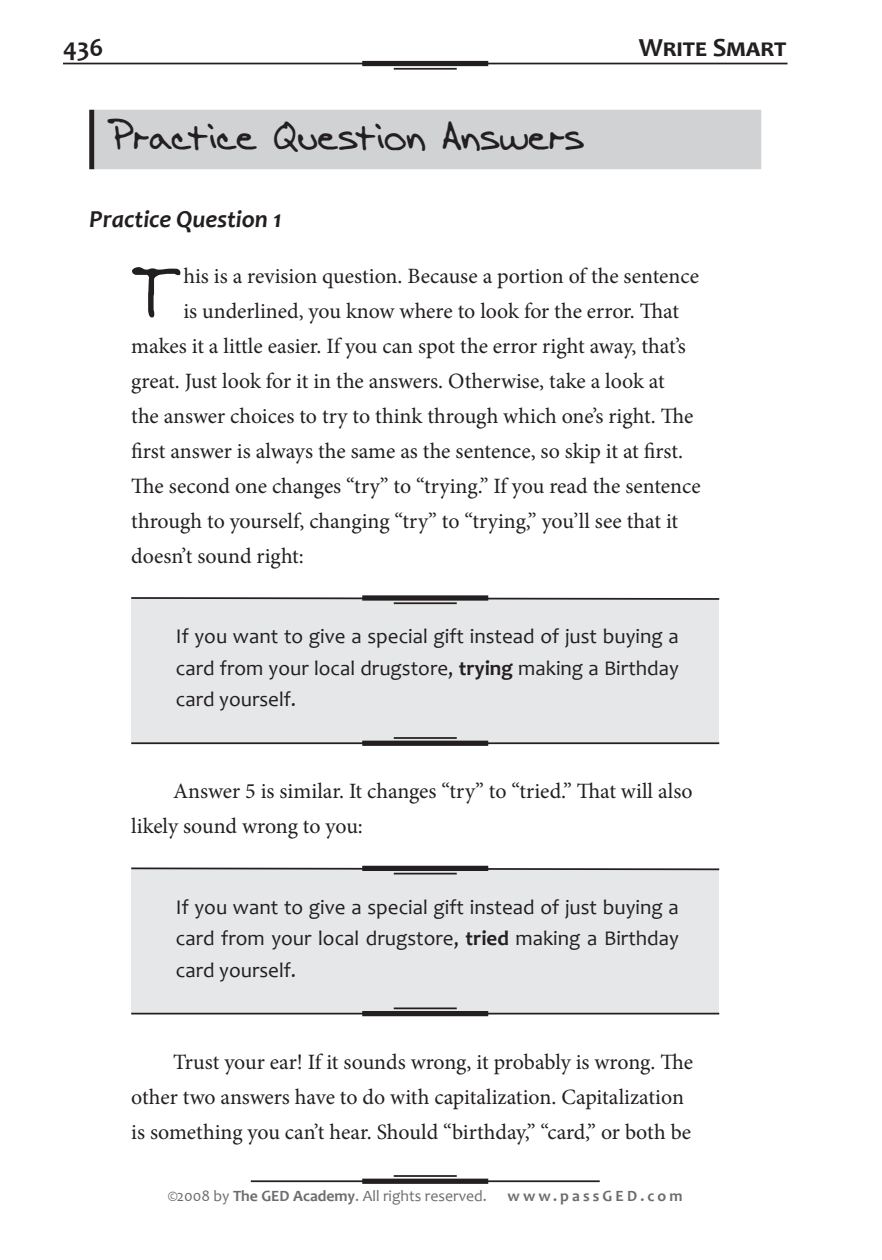
<style>
.page{position:relative;width:882px;height:1260px;background:#fff}
.page>*{position:absolute;margin:0;border:0;box-sizing:border-box;transform-origin:0 0}
.First_Paragraph{font:75.77px "A Enigma Scrawl 4 BRK";color:#231f20}
.Head1{font:42px "A Enigma Scrawl 4 BRK";color:#231f20}
.t1{font:700 26.25px "Candara";letter-spacing:.035em;color:#231f20}
.t2{font:700 26.25px "Candara";color:#231f20}
.Head2{font:italic 700 24.5px "Candara";color:#231f20}
.First_Paragraph-2{font:21.88px "Minion Pro";color:#231f20}
.Text{font:21.88px/35px "Minion Pro";letter-spacing:-.005em;color:#231f20}
.t3{font:21px/31.5px "Candara";color:#231f20;text-align:justify}
.t4{font:15.75px "Candara";color:#6c6d70}
.t5{font:700 15.75px "Candara";letter-spacing:.2em;color:#6c6d70}
.s1{font-weight:700}
</style>
<div class="page">
<div style="left:362px;top:1179px;width:126px;height:5px;background:#231f20"></div>
<hr style="left:394px;top:1175px;width:63px;height:2px;background:#231f20">
<hr style="left:251px;top:1180px;width:349px;height:2px;background:#231f20">
<div style="left:362px;top:61px;width:126px;height:5px;background:#231f20"></div>
<hr style="left:394px;top:68px;width:63px;height:2px;background:#231f20">
<hr style="left:63px;top:63px;width:725px;height:1px;background:#231f20">
<div style="left:89px;top:110px;width:5px;height:59px;background:#231f20"></div>
<div style="left:94px;top:110px;width:667px;height:59px;background:#d1d2d4"></div>
<div style="left:131px;top:599px;width:588px;height:144px;background:#e6e7e9"></div>
<svg style="left:131px;top:596px;width:589px;height:5px"></svg>
<div style="left:362px;top:741px;width:126px;height:5px;background:#231f20"></div>
<div style="left:362px;top:595px;width:126px;height:6px;background:#231f20"></div>
<hr style="left:394px;top:602px;width:63px;height:2px;background:#231f20">
<hr style="left:394px;top:737px;width:63px;height:2px;background:#231f20">
<hr style="left:131px;top:742px;width:588px;height:2px;background:#231f20">
<div style="left:131px;top:869px;width:588px;height:145px;background:#e6e7e9"></div>
<svg style="left:131px;top:867px;width:589px;height:4px"></svg>
<div style="left:362px;top:1011px;width:126px;height:5px;background:#231f20"></div>
<div style="left:362px;top:866px;width:126px;height:5px;background:#231f20"></div>
<hr style="left:394px;top:873px;width:63px;height:2px;background:#231f20">
<hr style="left:394px;top:1008px;width:63px;height:1px;background:#231f20">
<hr style="left:131px;top:1013px;width:588px;height:2px;background:#231f20">
<p class="t2" style="left:63px;top:31px;width:42px">436</p>
<p class="t1" style="left:639px;top:31px;width:146px">Write Smart</p>
<p class="Head1" style="left:110px;top:111px;width:476px">Practice Question Answers</p>
<p class="Head2" style="left:89px;top:204px;width:194px">Practice Question 1</p>
<p class="First_Paragraph" style="left:131px;top:248px;width:46px">T</p>
<p class="First_Paragraph-2" style="left:183px;top:261px;width:517px">his is a revision question. Because a portion of the sentence</p>
<p class="First_Paragraph-2" style="left:183px;top:296px;width:497px">is underlined, you know where to look for the error. That</p>
<p class="First_Paragraph-2" style="left:131px;top:331px;width:556px">makes it a little easier. If you can spot the error right away, that’s</p>
<p class="First_Paragraph-2" style="left:131px;top:366px;width:535px">great. Just look for it in the answers. Otherwise, take a look at</p>
<p class="First_Paragraph-2" style="left:131px;top:401px;width:564px">the answer choices to try to think through which one’s right. The</p>
<p class="First_Paragraph-2" style="left:131px;top:436px;width:553px">first answer is always the same as the sentence, so skip it at first.</p>
<p class="First_Paragraph-2" style="left:131px;top:471px;width:571px">The second one changes “try” to “trying.” If you read the sentence</p>
<p class="First_Paragraph-2" style="left:131px;top:506px;width:549px">through to yourself, changing “try” to “trying,” you’ll see that it</p>
<p class="First_Paragraph-2" style="left:131px;top:541px;width:174px">doesn’t sound right:</p>
<p class="t3" style="left:176px;top:621px;width:504px">If you want to give a special gift instead of just buying a card from your local drugstore, <span class="s1">trying</span> making a Birthday card yourself.</p>
<p class="Text" style="left:131px;top:774px;width:563px;text-indent:42px">Answer 5 is similar. It changes “try” to “tried.” That will also likely sound wrong to you:</p>
<p class="t3" style="left:176px;top:891px;width:504px">If you want to give a special gift instead of just buying a card from your local drugstore, <span class="s1">tried</span> making a Birthday card yourself.</p>
<p class="Text" style="left:131px;top:1044px;width:563px;text-indent:42px">Trust your ear! If it sounds wrong, it probably is wrong. The other two answers have to do with capitalization. Capitalization is something you can’t hear. Should “birthday,” “card,” or both be</p>
<p class="t4" style="left:168px;top:1187px;width:321px">©2008 by <span class="s1">The GED Academy</span>. All rights reserved.</p>
<p class="t5" style="left:507px;top:1187px;width:177px">www.passGED.com</p>
</div>
